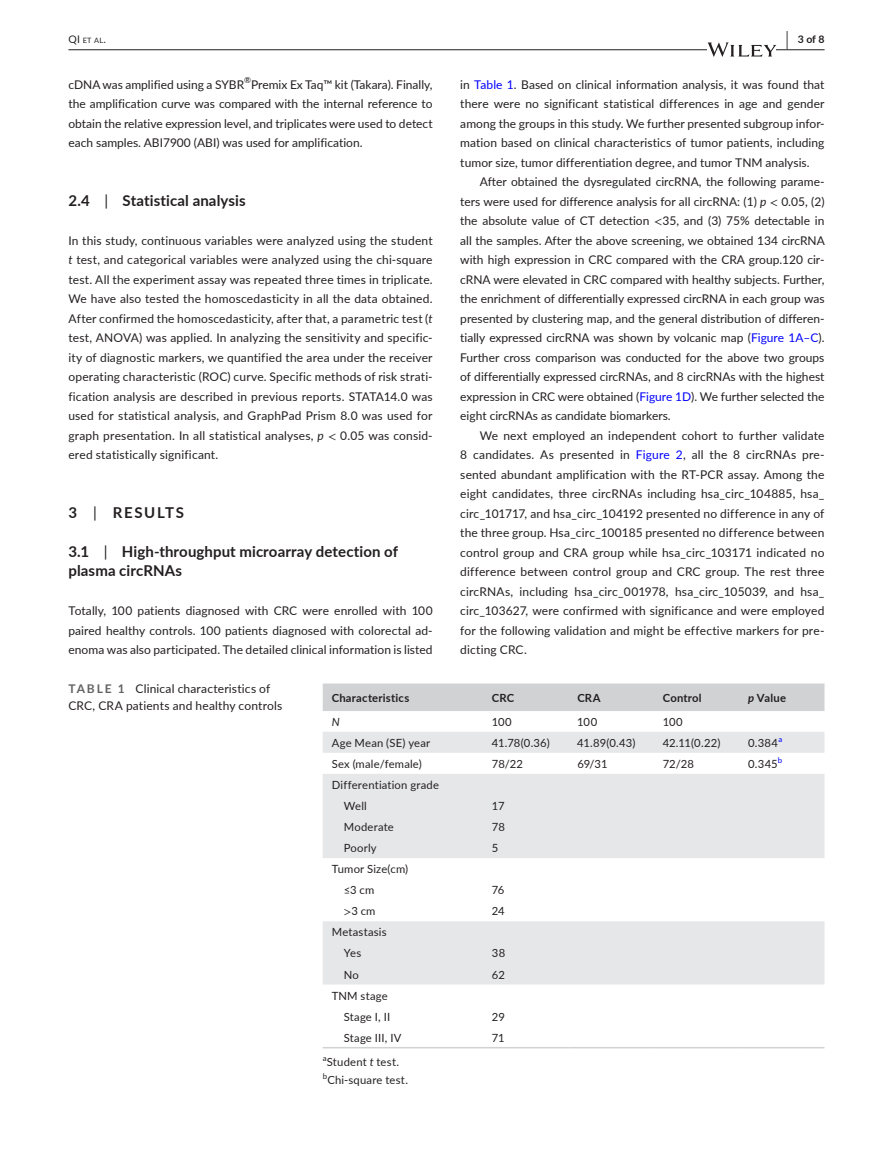
<style>
.page{position:relative;width:893px;height:1174px;background:#fff}
.page>*{position:absolute;margin:0;border:0;box-sizing:border-box;transform-origin:0 0}
.t1{font:700 15px/19.5px "Lato";letter-spacing:.005em;color:#231f20}
.t2{font:700 15px "Lato";letter-spacing:.105em;color:#231f20}
.t3{font:12px/19.5px "Lato";letter-spacing:.005em;color:#231f20;text-align:justify}
.t4{font:11.25px/21px "Lato";letter-spacing:.015em;color:#231f20}
.t5{font:700 11.25px "Lato";letter-spacing:.02em;color:#231f20}
.t6{font:italic 11.25px "Lato";color:#231f20}
.t7{font:700 10.5px "Lato";color:#231f20}
.t8{font:7.8px "Lato";color:#00f}
.t9{font:7.8px "Lato";color:#231f20}
.t10{font:7.35px "Lato";color:#231f20}
.s1{font-size:10.5px}
.s2{font-size:19.5px}
.s3{color:#00f}
.s4{font-style:italic}
.s5{font-family:"STIX"}
.s6{font-weight:400}
.s7{font-weight:700;color:#636366}
</style>
<div class="page">
<hr style="left:68px;top:49px;width:756px;height:1px;background:#231f20">
<svg style="left:707px;top:42px;width:69px;height:15px"></svg>
<div style="left:323px;top:683px;width:501px;height:28px;background:#d1d2d4"></div>
<svg style="left:323px;top:732px;width:501px;height:252px;fill:#e6e7e9"></svg>
<hr style="left:323px;top:1047px;width:160px;height:1px;background:#d1d2d4">
<hr style="left:483px;top:1047px;width:85px;height:1px;background:#d1d2d4">
<hr style="left:568px;top:1047px;width:86px;height:1px;background:#d1d2d4">
<hr style="left:654px;top:1047px;width:85px;height:1px;background:#d1d2d4">
<hr style="left:739px;top:1047px;width:85px;height:1px;background:#d1d2d4">
<p class="t10" style="left:68px;top:35px;width:39px"><span class="s1">QI</span> et al<span class="s1">.</span></p>
<p class="t7" style="left:786px;top:31px;width:40px"><span class="s2">|</span> 3 of 8</p>
<p class="t3" style="left:68px;top:74px;width:366px">cDNA was amplified using a SYBR<sup>®</sup>Premix Ex Taq™ kit (Takara). Finally, the amplification curve was compared with the internal reference to obtain the relative expression level, and triplicates were used to detect each samples. ABI7900 (ABI) was used for amplification.</p>
<p class="t3" style="left:460px;top:74px;width:366px">in <span class="s3">Table 1</span>. Based on clinical information analysis, it was found that there were no significant statistical differences in age and gender among the groups in this study. We further presented subgroup infor&shy;mation based on clinical characteristics of tumor patients, including tumor size, tumor differentiation degree, and tumor TNM analysis.</p>
<p class="t3" style="left:460px;top:171px;width:366px;text-indent:20px">After obtained the dysregulated circRNA, the following parame&shy;ters were used for difference analysis for all circRNA: (1) <span class="s4">p</span> <span class="s5">&lt;</span> 0.05, (2) the absolute value of CT detection <span class="s5">&lt;</span>35, and (3) 75% detectable in all the samples. After the above screening, we obtained 134 circRNA with high expression in CRC compared with the CRA group.120 cir&shy;cRNA were elevated in CRC compared with healthy subjects. Further, the enrichment of differentially expressed circRNA in each group was presented by clustering map, and the general distribution of differen&shy;tially expressed circRNA was shown by volcanic map (<span class="s3">Figure 1A–C</span>).<br>Further cross comparison was conducted for the above two groups of differentially expressed circRNAs, and 8 circRNAs with the highest expression in CRC were obtained (<span class="s3">Figure 1D</span>). We further selected the eight circRNAs as candidate biomarkers.</p>
<p class="t3" style="left:460px;top:425px;width:366px;text-indent:20px">We next employed an independent cohort to further validate 8 candidates. As presented in <span class="s3">Figure 2</span>, all the 8 circRNAs pre&shy;sented abundant amplification with the RT-PCR assay. Among the eight candidates, three circRNAs including hsa_circ_104885, hsa_ circ_101717, and hsa_circ_104192 presented no difference in any of the three group. Hsa_circ_100185 presented no difference between control group and CRA group while hsa_circ_103171 indicated no difference between control group and CRC group. The rest three circRNAs, including hsa_circ_001978, hsa_circ_105039, and hsa_ circ_103627, were confirmed with significance and were employed for the following validation and might be effective markers for pre&shy;dicting CRC.</p>
<p class="t1" style="left:68px;top:190px;width:179px">2.4 <span class="s6">|</span> Statistical analysis</p>
<p class="t3" style="left:68px;top:230px;width:366px">In this study, continuous variables were analyzed using the student <span class="s4">t</span> test, and categorical variables were analyzed using the chi-square test. All the experiment assay was repeated three times in triplicate.<br>We have also tested the homoscedasticity in all the data obtained.<br>After confirmed the homoscedasticity, after that, a parametric test (<span class="s4">t </span>test, ANOVA) was applied. In analyzing the sensitivity and specific&shy;ity of diagnostic markers, we quantified the area under the receiver operating characteristic (ROC) curve. Specific methods of risk strati&shy;fication analysis are described in previous reports. STATA14.0 was used for statistical analysis, and GraphPad Prism 8.0 was used for graph presentation. In all statistical analyses, <span class="s4">p</span> <span class="s5">&lt;</span> 0.05 was consid&shy;ered statistically significant.</p>
<p class="t2" style="left:68px;top:501px;width:117px">3 <span class="s6">|</span> RESULTS</p>
<p class="t1" style="left:68px;top:541px;width:331px">3.1 <span class="s6">|</span> High-throughput microarray detection of plasma circRNAs</p>
<p class="t3" style="left:68px;top:600px;width:366px">Totally, 100 patients diagnosed with CRC were enrolled with 100 paired healthy controls. 100 patients diagnosed with colorectal ad&shy;enoma was also participated. The detailed clinical information is listed</p>
<p class="t3" style="left:68px;top:680px;width:215px;line-height:16.5px"><span class="s7">TABLE 1</span> Clinical characteristics of<br>CRC, CRA patients and healthy controls</p>
<p class="t5" style="left:332px;top:689px;width:79px">Characteristics</p>
<p class="t5" style="left:492px;top:689px;width:24px">CRC</p>
<p class="t5" style="left:577px;top:689px;width:25px">CRA</p>
<p class="t5" style="left:663px;top:689px;width:40px">Control</p>
<p class="t5" style="left:748px;top:689px;width:39px"><span class="s4">p</span> Value</p>
<p class="t6" style="left:332px;top:713px;width:9px">N</p>
<p class="t4" style="left:492px;top:710px;width:21px">100</p>
<p class="t4" style="left:577px;top:710px;width:21px">100</p>
<p class="t4" style="left:663px;top:710px;width:21px">100</p>
<p class="t4" style="left:332px;top:731px;width:100px">Age Mean (SE) year</p>
<p class="t4" style="left:492px;top:731px;width:59px">41.78(0.36)</p>
<p class="t4" style="left:577px;top:731px;width:60px">41.89(0.43)</p>
<p class="t4" style="left:663px;top:731px;width:59px">42.11(0.22)</p>
<p class="t4" style="left:748px;top:731px;width:31px">0.384</p>
<p class="t8" style="left:778px;top:733px;width:5px">a</p>
<p class="t4" style="left:332px;top:753px;width:92px">Sex (male/female)</p>
<p class="t4" style="left:492px;top:753px;width:33px">78/22</p>
<p class="t4" style="left:577px;top:753px;width:32px">69/31</p>
<p class="t4" style="left:663px;top:753px;width:33px">72/28</p>
<p class="t4" style="left:748px;top:753px;width:31px">0.345</p>
<p class="t8" style="left:778px;top:754px;width:6px">b</p>
<p class="t4" style="left:344px;top:774px;width:97px;text-indent:-12px">Differentiation grade<br>Well</p>
<p class="t4" style="left:492px;top:795px;width:14px">17</p>
<p class="t4" style="left:344px;top:816px;width:52px">Moderate</p>
<p class="t4" style="left:492px;top:816px;width:15px">78</p>
<p class="t4" style="left:344px;top:837px;width:35px">Poorly</p>
<p class="t4" style="left:492px;top:837px;width:8px">5</p>
<p class="t4" style="left:344px;top:858px;width:66px;text-indent:-12px">Tumor Size(cm) ≤3 cm</p>
<p class="t4" style="left:492px;top:879px;width:14px">76</p>
<p class="t4" style="left:344px;top:900px;width:33px"><span class="s5">&gt;</span>3 cm</p>
<p class="t4" style="left:492px;top:900px;width:14px">24</p>
<p class="t4" style="left:344px;top:921px;width:44px;text-indent:-12px">Metastasis<br>Yes</p>
<p class="t4" style="left:492px;top:942px;width:15px">38</p>
<p class="t4" style="left:344px;top:963px;width:17px">No</p>
<p class="t4" style="left:492px;top:963px;width:14px">62</p>
<p class="t4" style="left:332px;top:984px;width:60px;text-align:right">TNM stage<br>Stage I, II</p>
<p class="t4" style="left:492px;top:1005px;width:15px">29</p>
<p class="t4" style="left:344px;top:1026px;width:59px">Stage III, IV</p>
<p class="t4" style="left:492px;top:1026px;width:14px">71</p>
<p class="t9" style="left:323px;top:1053px;width:5px">a</p>
<p class="t4" style="left:327px;top:1051px;width:74px">Student <span class="s4">t</span> test.</p>
<p class="t9" style="left:323px;top:1071px;width:6px">b</p>
<p class="t4" style="left:327px;top:1069px;width:82px">Chi-square test.</p>
</div>
